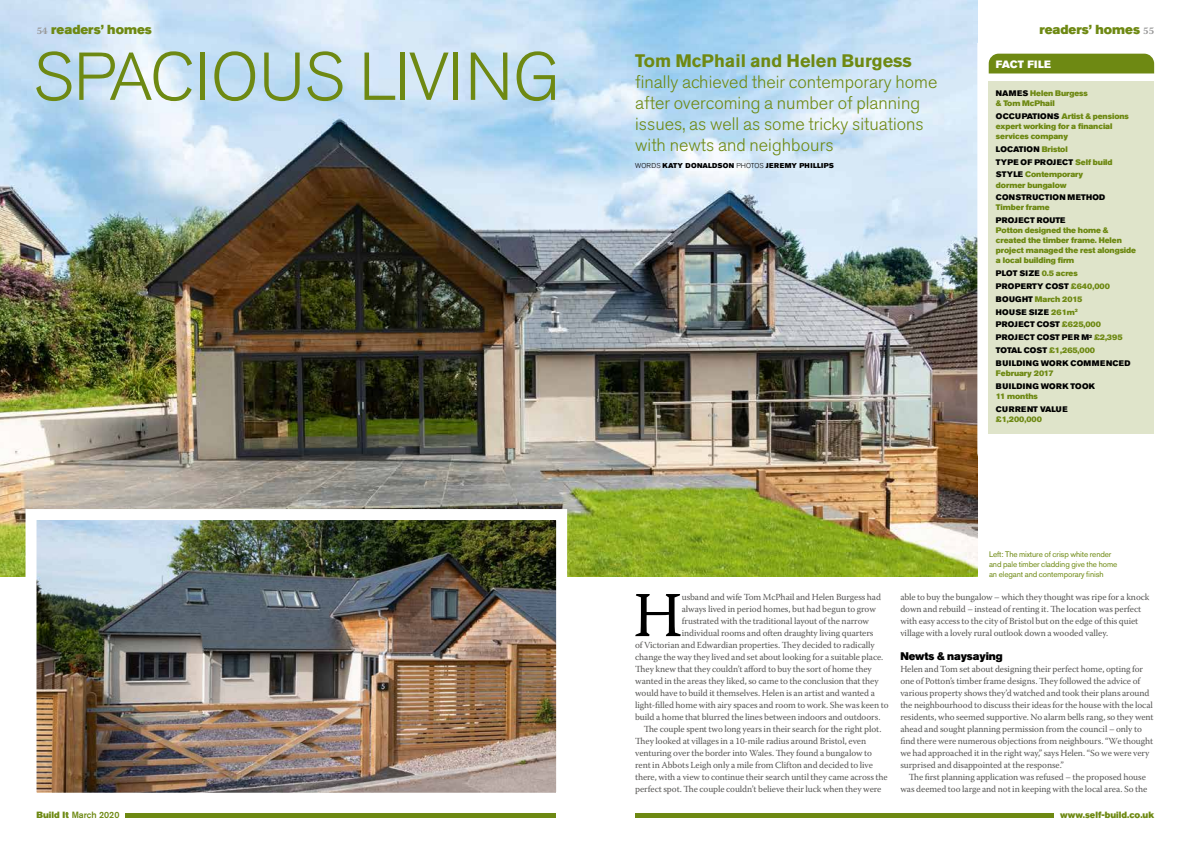
<style>
.page{position:relative;width:1191px;height:842px;background:#fff}
.page>*{position:absolute;margin:0;border:0;box-sizing:border-box;transform-origin:0 0}
.t1{font:300 67px "Akzidenz Grotesk Std";letter-spacing:-.005em;color:#6e8913}
.t2{font:63.9px "Warnock Pro";color:#000}
.t3{font:300 18px/21px "Akzidenz Grotesk Std";color:#6e8913}
.t4{font:700 18px "Akzidenz Grotesk Std";color:#6e8913}
.t5{font:13px "Akzidenz Grotesk Std Super";color:#6e8913}
.t6{font:11px "Akzidenz Grotesk Std Super";letter-spacing:-.01em;color:#000}
.t7{font:10.6px "Akzidenz Grotesk Std Super";letter-spacing:.02em;color:#fff}
.t8{font:9.2px/12px "Warnock Pro";letter-spacing:-.01em;color:#575654}
.t9{font:9px "Akzidenz Grotesk Std Super";color:#6e8913}
.t10{font:500 9px "Akzidenz Grotesk Std";color:#6e8913}
.t11{font:8px/10px "Akzidenz Grotesk Std Super";letter-spacing:-.01em;color:#6e8913}
.t12{font:8px/12.8px "Akzidenz Grotesk Std Super";letter-spacing:.025em;color:#000}
.t13{font:8px/10px "Akzidenz Grotesk Std";letter-spacing:-.01em;color:#6e8913}
.t14{font:8px "Akzidenz Grotesk Std Super";letter-spacing:.05em;color:#000}
.t15{font:7px "Akzidenz Grotesk Std Super";letter-spacing:.035em;color:#000}
.s1{font-family:"Warnock Pro";font-weight:700;font-size:10px;color:#989898}
.s2{font-family:"Akzidenz Grotesk Std";font-weight:300}
.s3{color:#000}
.s4{color:#6e8913}
.s5{font-family:"Akzidenz Grotesk Std Super";font-weight:400}
</style>
<div class="page">
<img style="left:0;top:0;width:977px;height:577px">
<img style="left:38px;top:521px;width:517px;height:271px">
<div style="left:26px;top:509px;width:541px;height:295px;border:11px solid #fff"></div>
<div style="left:635px;top:813px;width:418px;height:5px;background:#6e8913"></div>
<div style="left:126px;top:813px;width:430px;height:5px;background:#6e8913"></div>
<svg style="left:977px;top:43px;width:178px;height:421px"></svg>
<div style="left:988px;top:54px;width:166px;height:19px;background:#6e8913"></div>
<div style="left:988px;top:81px;width:166px;height:352px;background:#dfe4ca"></div>
<h3 class="t5" style="left:37px;top:22px;width:117px"><span class="s1">54</span> readers’ homes</h3>
<h3 class="t5" style="left:1039px;top:22px;width:116px">readers’ homes <span class="s1">55</span></h3>
<h1 class="t1" style="left:33px;top:39px;width:529px">SPACIOUS LIVING</h1>
<h3 class="t4" style="left:635px;top:50px;width:278px">Tom McPhail and Helen Burgess</h3>
<h3 class="t3" style="left:635px;top:72px;width:304px">finally achieved their contemporary home after overcoming a number of planning issues, as well as some tricky situations with newts and neighbours</h3>
<p class="t15" style="left:635px;top:161px;width:200px"><span class="s2">WORDS</span> KATY DONALDSON <span class="s2">PHOTOS</span> JEREMY PHILLIPS</p>
<p class="t7" style="left:996px;top:58px;width:56px">FACT FILE</p>
<p class="t11" style="left:996px;top:88px;width:93px"><span class="s3">NAMES</span> Helen Burgess &amp; Tom McPhail</p>
<p class="t11" style="left:996px;top:111px;width:135px"><span class="s3">OCCUPATIONS</span> Artist &amp; pensions expert working for a financial services company</p>
<p class="t11" style="left:996px;top:143px;width:118px;line-height:12.8px"><span class="s3">LOCATION</span> Bristol<br><span class="s3">TYPE OF PROJECT</span> Self build<br><span class="s3">STYLE</span> Contemporary</p>
<p class="t11" style="left:996px;top:180px;width:72px">dormer bungalow</p>
<p class="t12" style="left:996px;top:191px;width:111px">CONSTRUCTION METHOD</p>
<p class="t11" style="left:996px;top:203px;width:55px">Timber frame</p>
<p class="t12" style="left:996px;top:214px;width:71px">PROJECT ROUTE</p>
<p class="t11" style="left:996px;top:225px;width:142px">Potton designed the home &amp; created the timber frame. Helen project managed the rest alongside a local building firm</p>
<p class="t12" style="left:996px;top:267px;width:136px">PLOT SIZE <span class="s4">0.5 acres<br></span>PROPERTY COST <span class="s4">£640,000<br></span>BOUGHT <span class="s4">March 2015<br></span>HOUSE SIZE <span class="s4">261m</span><sup>2<br></sup>PROJECT COST <span class="s4">£625,000<br></span>PROJECT COST PER M<sup>2</sup> <span class="s4">£2,395<br></span>TOTAL COST <span class="s4">£1,265,000<br></span>BUILDING WORK COMMENCED</p>
<p class="t11" style="left:996px;top:368px;width:59px">February 2017</p>
<p class="t12" style="left:996px;top:379px;width:101px">BUILDING WORK TOOK</p>
<p class="t11" style="left:996px;top:391px;width:43px">11 months</p>
<p class="t14" style="left:996px;top:404px;width:73px">CURRENT VALUE</p>
<p class="t11" style="left:996px;top:414px;width:47px">£1,200,000</p>
<p class="t13" style="left:989px;top:549px;width:130px">Left: The mixture of crisp white render and pale timber cladding give the home an elegant and contemporary finish</p>
<h2 class="t2" style="left:633px;top:577px;width:51px">H</h2>
<p class="t8" style="left:681px;top:591px;width:201px">usband and wife Tom McPhail and Helen Burgess had</p>
<p class="t8" style="left:681px;top:603px;width:196px">always lived in period homes, but had begun to grow</p>
<p class="t8" style="left:681px;top:615px;width:189px">frustrated with the traditional layout of the narrow</p>
<p class="t8" style="left:681px;top:627px;width:193px">individual rooms and often draughty living quarters</p>
<p class="t8" style="left:635px;top:639px;width:241px">of Victorian and Edwardian properties. They decided to radically</p>
<p class="t8" style="left:635px;top:651px;width:249px">change the way they lived and set about looking for a suitable place.</p>
<p class="t8" style="left:635px;top:663px;width:238px">They knew that they couldn’t afford to buy the sort of home they</p>
<p class="t8" style="left:635px;top:675px;width:245px">wanted in the areas they liked, so came to the conclusion that they</p>
<p class="t8" style="left:635px;top:687px;width:241px">would have to build it themselves. Helen is an artist and wanted a</p>
<p class="t8" style="left:635px;top:699px;width:255px">light-filled home with airy spaces and room to work. She was keen to</p>
<p class="t8" style="left:635px;top:711px;width:247px">build a home that blurred the lines between indoors and outdoors.</p>
<p class="t8" style="left:643px;top:723px;width:239px">The couple spent two long years in their search for the right plot.</p>
<p class="t8" style="left:635px;top:735px;width:232px">They looked at villages in a 10-mile radius around Bristol, even</p>
<p class="t8" style="left:635px;top:747px;width:238px">venturing over the border into Wales. They found a bungalow to</p>
<p class="t8" style="left:635px;top:759px;width:239px">rent in Abbots Leigh only a mile from Clifton and decided to live</p>
<p class="t8" style="left:635px;top:771px;width:254px">there, with a view to continue their search until they came across the</p>
<p class="t8" style="left:635px;top:783px;width:248px">perfect spot. The couple couldn’t believe their luck when they were</p>
<p class="t8" style="left:900px;top:591px;width:251px">able to buy the bungalow – which they thought was ripe for a knock down and rebuild – instead of renting it. The location was perfect with easy access to the city of Bristol but on the edge of this quiet village with a lovely rural outlook down a wooded valley.</p>
<p class="t6" style="left:900px;top:650px;width:104px">Newts &amp; naysaying</p>
<p class="t8" style="left:900px;top:663px;width:255px">Helen and Tom set about designing their perfect home, opting for one of Potton’s timber frame designs. They followed the advice of various property shows they’d watched and took their plans around the neighbourhood to discuss their ideas for the house with the local residents, who seemed supportive. No alarm bells rang, so they went ahead and sought planning permission from the council – only to find there were numerous objections from neighbours. “We thought we had approached it in the right way,” says Helen. “So we were very surprised and disappointed at the response.”</p>
<p class="t8" style="left:900px;top:771px;width:248px;text-align:right">The first planning application was refused – the proposed house was deemed too large and not in keeping with the local area. So the</p>
<p class="t10" style="left:37px;top:809px;width:84px"><span class="s5">Build It</span> March 2020</p>
<p class="t9" style="left:1060px;top:809px;width:96px">www.self-build.co.uk</p>
</div>
